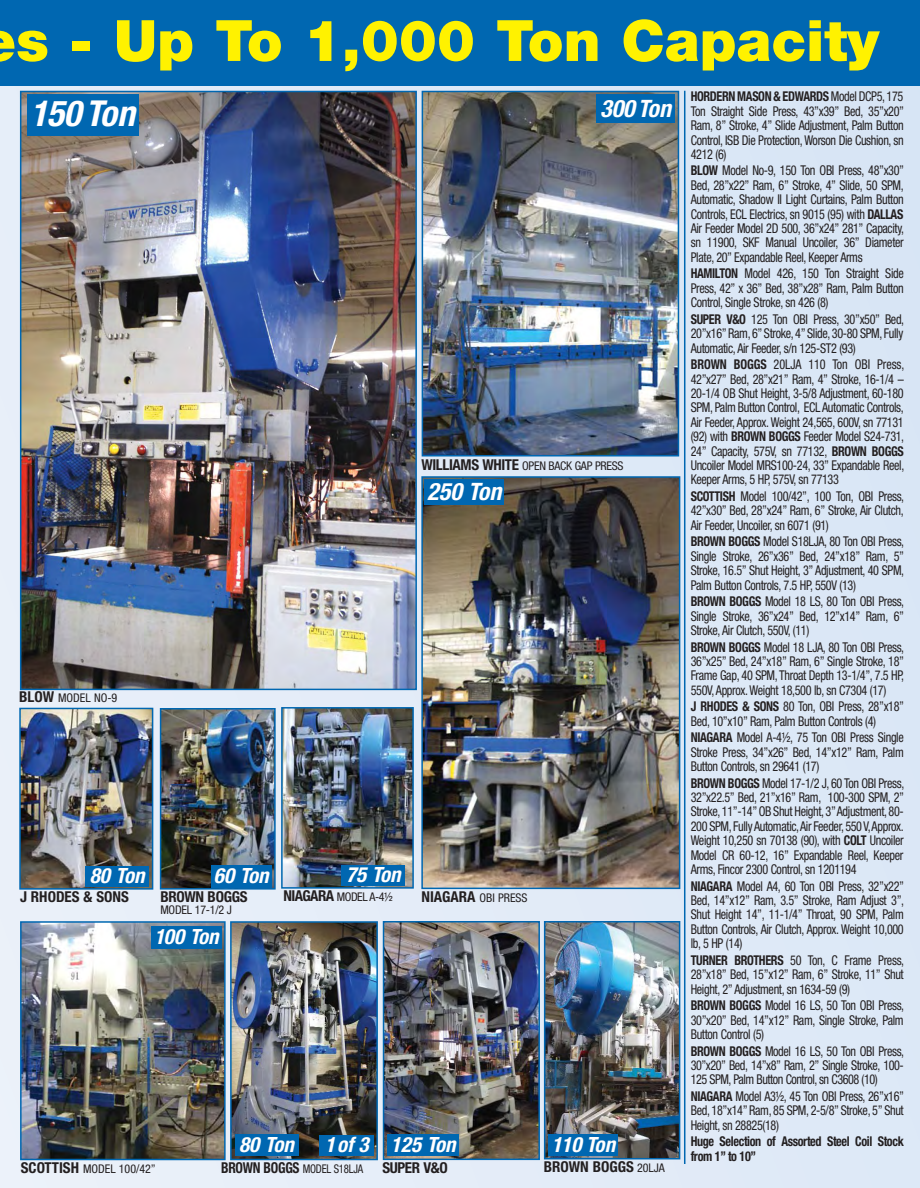
<style>
.page{position:relative;width:920px;height:1188px;background:#fff}
.page>*{position:absolute;margin:0;border:0;box-sizing:border-box;transform-origin:0 0}
.t1{font:900 57px "Helvetica Neue";color:#fff200}
.t2{font:italic 700 condensed 35.85px "Helvetica Neue";color:#fff}
.t3{font:italic 700 condensed 24px "Helvetica Neue";color:#fff}
.t4{font:italic 700 condensed 21px "Helvetica Neue";color:#fff}
.t5{font:700 condensed 15px "Helvetica Neue";color:#231f20}
.t6{font:700 condensed 15px "Helvetica Neue";letter-spacing:-.02em;color:#231f20}
.t7{font:condensed 13.5px/14.4px "Helvetica Neue";letter-spacing:-.03em;color:#231f20;text-align:justify;scale:.9 1}
.t8{font:700 condensed 13.5px/14.4px "Helvetica Neue";letter-spacing:-.03em;color:#231f20;scale:.9 1}
.t9{font:condensed 12px "Helvetica Neue";letter-spacing:-.02em;color:#231f20}
.t10{font:condensed 12px "Helvetica Neue";color:#231f20}
.t11{font:condensed 12px "Helvetica Neue";letter-spacing:-.02em;color:#231f20;scale:.9 1}
.s1{font-weight:700;font-size:15px}
.s2{font-weight:400;font-size:12px}
.s3{font-weight:700}
</style>
<div class="page">
<div style="left:0;top:3px;width:920px;height:1185px;background:linear-gradient(to right,#eaf0f9,#d9e6f6)"></div>
<img style="left:424px;top:479px;width:253px;height:407px">
<div style="left:421px;top:476px;width:259px;height:413px;border:2px solid #0067b1"></div>
<img style="left:425px;top:94px;width:251px;height:359px">
<div style="left:422px;top:91px;width:257px;height:365px;border:2px solid #0067b1"></div>
<img style="left:23px;top:924px;width:200px;height:233px">
<div style="left:20px;top:921px;width:206px;height:239px;border:2px solid #0067b1"></div>
<img style="left:233px;top:924px;width:142px;height:233px">
<div style="left:230px;top:921px;width:148px;height:239px;border:2px solid #0067b1"></div>
<img style="left:22px;top:711px;width:128px;height:176px">
<div style="left:19px;top:708px;width:134px;height:182px;border:2px solid #0067b1"></div>
<img style="left:163px;top:711px;width:110px;height:176px">
<div style="left:160px;top:708px;width:116px;height:182px;border:2px solid #0067b1"></div>
<div style="left:596px;top:94px;width:79px;height:29px;background:#0067b1"></div>
<div style="left:151px;top:926px;width:71px;height:23px;background:#0067b1"></div>
<div style="left:235px;top:1135px;width:63px;height:21px;background:#0067b1"></div>
<div style="left:85px;top:866px;width:64px;height:20px;background:#0067b1"></div>
<div style="left:424px;top:479px;width:80px;height:26px;background:#0067b1"></div>
<div style="left:319px;top:1135px;width:55px;height:20px;background:#0067b1"></div>
<div style="left:0;top:0;width:920px;height:86px;background:#0067b1"></div>
<hr style="left:684px;top:91px;width:1px;height:1073px;background:#0067b1">
<img style="left:284px;top:710px;width:127px;height:176px">
<div style="left:281px;top:707px;width:133px;height:182px;border:2px solid #0067b1"></div>
<img style="left:23px;top:94px;width:391px;height:593px">
<div style="left:20px;top:91px;width:397px;height:599px;border:2px solid #0067b1"></div>
<img style="left:386px;top:924px;width:151px;height:233px">
<div style="left:383px;top:921px;width:157px;height:239px;border:2px solid #0067b1"></div>
<div style="left:388px;top:1134px;width:71px;height:22px;background:#0067b1"></div>
<div style="left:211px;top:865px;width:60px;height:22px;background:#0067b1"></div>
<div style="left:342px;top:866px;width:63px;height:20px;background:#0067b1"></div>
<img style="left:547px;top:924px;width:130px;height:232px">
<div style="left:544px;top:921px;width:136px;height:238px;border:2px solid #0067b1"></div>
<div style="left:549px;top:1134px;width:69px;height:22px;background:#0067b1"></div>
<div style="left:27px;top:94px;width:112px;height:42px;background:#0067b1"></div>
<h1 class="t1" style="left:16px;top:20px;width:864px">s - Up To 1,000 Ton Capacity</h1>
<h2 class="t2" style="left:30px;top:101px;width:113px">150Ton</h2>
<h3 class="t3" style="left:600px;top:99px;width:77px">300 Ton</h3>
<p class="t9" style="left:421px;top:461px;width:203px"><span class="s1">WILLIAMS WHITE</span> OPEN BACK GAP PRESS</p>
<h3 class="t3" style="left:427px;top:482px;width:80px">250 Ton</h3>
<p class="t9" style="left:19px;top:694px;width:100px"><span class="s1">BLOW</span> MODEL NO-9</p>
<h3 class="t4" style="left:90px;top:868px;width:60px">80 Ton</h3>
<h3 class="t4" style="left:214px;top:868px;width:60px">60 Ton</h3>
<h3 class="t4" style="left:346px;top:867px;width:60px">75 Ton</h3>
<p class="t5" style="left:20px;top:892px;width:110px">J RHODES &amp; SONS</p>
<p class="t6" style="left:160px;top:891px;width:89px">BROWN BOGGS</p>
<p class="t9" style="left:283px;top:893px;width:111px"><span class="s1">NIAGARA</span> MODEL A-4½</p>
<p class="t9" style="left:160px;top:905px;width:73px">MODEL 17-1/2 J</p>
<h3 class="t4" style="left:154px;top:929px;width:70px">100 Ton</h3>
<p class="t10" style="left:421px;top:894px;width:108px"><span class="s1">NIAGARA</span> OBI PRESS</p>
<h3 class="t4" style="left:239px;top:1137px;width:60px">80 Ton</h3>
<h3 class="t4" style="left:325px;top:1137px;width:49px">1of 3</h3>
<p class="t10" style="left:21px;top:1165px;width:137px"><span class="s1">SCOTTISH</span> MODEL 100/42”</p>
<p class="t11" style="left:221px;top:1165px;width:159px"><span class="s1">BROWN BOGGS</span> MODEL S18LJA</p>
<h3 class="t4" style="left:391px;top:1137px;width:70px">125 Ton</h3>
<p class="t5" style="left:382px;top:1162px;width:67px">SUPER V&amp;O</p>
<h3 class="t4" style="left:552px;top:1137px;width:69px">110 Ton</h3>
<p class="t5" style="left:544px;top:1162px;width:123px">BROWN BOGGS <span class="s2">20LJA</span></p>
<p class="t7" style="left:691px;top:90px;width:239px"><span class="s3">HORDERN MASON &amp; EDWARDS</span> Model DCP5, 175<br>Ton Straight Side Press, 43”x39” Bed, 35”x20” Ram, 8” Stroke, 4” Slide Adjustment, Palm Button Control, ISB Die Protection, Worson Die Cushion, sn 4212 (6)</p>
<p class="t7" style="left:691px;top:165px;width:239px"><span class="s3">BLOW</span> Model No-9, 150 Ton OBI Press, 48”x30” Bed, 28”x22” Ram, 6” Stroke, 4” Slide, 50 SPM, Automatic, Shadow II Light Curtains, Palm Button Controls, ECL Electrics, sn 9015 (95) with <span class="s3">DALLAS </span>Air Feeder Model 2D 500, 36”x24” 281” Capacity, sn 11900, SKF Manual Uncoiler, 36” Diameter Plate, 20” Expandable Reel, Keeper Arms</p>
<p class="t7" style="left:691px;top:268px;width:238px"><span class="s3">HAMILTON</span> Model 426, 150 Ton Straight Side Press, 42” x 36” Bed, 38”x28” Ram, Palm Button Control, Single Stroke, sn 426 (8)</p>
<p class="t7" style="left:691px;top:313px;width:239px"><span class="s3">SUPER V&amp;O</span> 125 Ton OBI Press, 30”x50” Bed, 20”x16” Ram, 6” Stroke, 4” Slide, 30-80 SPM, Fully Automatic, Air Feeder, s/n 125-ST2 (93)</p>
<p class="t7" style="left:691px;top:358px;width:239px"><span class="s3">BROWN BOGGS</span> 20LJA 110 Ton OBI Press, 42”x27” Bed, 28”x21” Ram, 4” Stroke, 16-1/4 – 20-1/4 OB Shut Height, 3-5/8 Adjustment, 60-180<br>SPM, Palm Button Control, ECL Automatic Controls, Air Feeder, Approx. Weight 24,565, 600V, sn 77131 (92) with <span class="s3">BROWN BOGGS</span> Feeder Model S24-731, 24” Capacity, 575V, sn 77132, <span class="s3">BROWN BOGGS </span>Uncoiler Model MRS100-24, 33” Expandable Reel, Keeper Arms, 5 HP, 575V, sn 77133</p>
<p class="t7" style="left:691px;top:490px;width:239px"><span class="s3">SCOTTISH</span> Model 100/42”, 100 Ton, OBI Press, 42”x30” Bed, 28”x24” Ram, 6” Stroke, Air Clutch, Air Feeder, Uncoiler, sn 6071 (91)</p>
<p class="t7" style="left:691px;top:536px;width:239px"><span class="s3">BROWN BOGGS</span> Model S18LJA, 80 Ton OBI Press, Single Stroke, 26”x36” Bed, 24”x18” Ram, 5” Stroke, 16.5” Shut Height, 3” Adjustment, 40 SPM, Palm Button Controls, 7.5 HP, 550V (13)</p>
<p class="t7" style="left:691px;top:595px;width:239px"><span class="s3">BROWN BOGGS</span> Model 18 LS, 80 Ton OBI Press, Single Stroke, 36”x24” Bed, 12”x14” Ram, 6” Stroke, Air Clutch, 550V, (11)</p>
<p class="t7" style="left:691px;top:641px;width:239px"><span class="s3">BROWN BOGGS</span> Model 18 LJA, 80 Ton OBI Press, 36”x25” Bed, 24”x18” Ram, 6” Single Stroke, 18” Frame Gap, 40 SPM, Throat Depth 13-1/4”, 7.5 HP, 550V, Approx. Weight 18,500 lb, sn C7304 (17)</p>
<p class="t7" style="left:691px;top:700px;width:239px"><span class="s3">J RHODES &amp; SONS</span> 80 Ton, OBI Press, 28”x18”<br>Bed, 10”x10” Ram, Palm Button Controls (4)</p>
<p class="t7" style="left:691px;top:731px;width:238px"><span class="s3">NIAGARA</span> Model A-4½, 75 Ton OBI Press Single Stroke Press, 34”x26” Bed, 14”x12” Ram, Palm Button Controls, sn 29641 (17)</p>
<p class="t7" style="left:691px;top:777px;width:239px"><span class="s3">BROWN BOGGS</span> Model 17-1/2 J, 60 Ton OBI Press, 32”x22.5” Bed, 21”x16” Ram, 100-300 SPM, 2” Stroke, 11”-14” OB Shut Height, 3” Adjustment, 80- 200 SPM, Fully Automatic, Air Feeder, 550 V, Approx.<br>Weight 10,250 sn 70138 (90), with <span class="s3">COLT</span> Uncoiler Model CR 60-12, 16” Expandable Reel, Keeper Arms, Fincor 2300 Control, sn 1201194</p>
<p class="t7" style="left:691px;top:880px;width:239px"><span class="s3">NIAGARA</span> Model A4, 60 Ton OBI Press, 32”x22” Bed, 14”x12” Ram, 3.5” Stroke, Ram Adjust 3”, Shut Height 14”, 11-1/4” Throat, 90 SPM, Palm Button Controls, Air Clutch, Approx. Weight 10,000 lb, 5 HP (14)</p>
<p class="t7" style="left:691px;top:954px;width:239px"><span class="s3">TURNER BROTHERS</span> 50 Ton, C Frame Press, 28”x18” Bed, 15”x12” Ram, 6” Stroke, 11” Shut Height, 2” Adjustment, sn 1634-59 (9)</p>
<p class="t7" style="left:691px;top:999px;width:239px"><span class="s3">BROWN BOGGS</span> Model 16 LS, 50 Ton OBI Press, 30”x20” Bed, 14”x12” Ram, Single Stroke, Palm Button Control (5)</p>
<p class="t7" style="left:691px;top:1045px;width:239px"><span class="s3">BROWN BOGGS</span> Model 16 LS, 50 Ton OBI Press, 30”x20” Bed, 14”x8” Ram, 2” Single Stroke, 100- 125 SPM, Palm Button Control, sn C3608 (10)</p>
<p class="t7" style="left:691px;top:1090px;width:239px"><span class="s3">NIAGARA</span> Model A3½, 45 Ton OBI Press, 26”x16” Bed, 18”x14” Ram, 85 SPM, 2-5/8” Stroke, 5” Shut Height, sn 28825(18)</p>
<p class="t8" style="left:691px;top:1135px;width:238px">Huge Selection of Assorted Steel Coil Stock from 1” to 10”</p>
</div>
